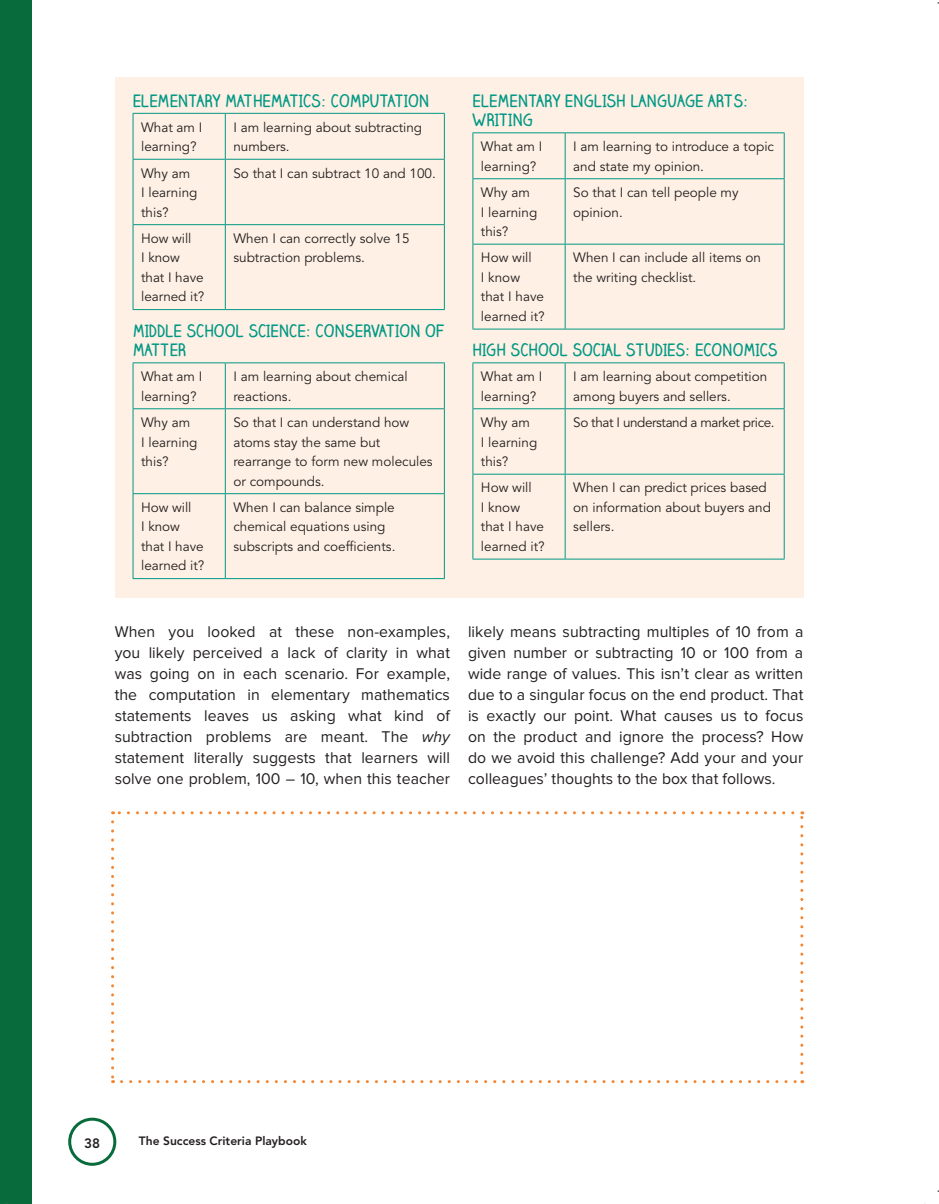
<style>
.page{position:relative;width:939px;height:1204px;background:#fff}
.page>*{position:absolute;margin:0;border:0;box-sizing:border-box;transform-origin:0 0}
.t1{font:700 16.5px/19.5px "Claire Hand";color:#009885}
.t2{font:16.2px/21px "Proxima Nova";letter-spacing:.005em;color:#231f20;text-align:justify}
.t3{font:13.5px/19.5px "Avenir LT Std";color:#231f20}
.t4{font:13.5px "Avenir LT Std";letter-spacing:-.03em;color:#231f20}
.t5{font:800 13.5px "Avenir LT Std";color:#231f20}
.t6{font:800 12px "Avenir LT Std";color:#231f20}
.s1{font-style:italic}
</style>
<div class="page">
<div style="left:68px;top:1117px;width:48px;height:49px;border:3px solid #086b3c;border-radius:50%"></div>
<div style="left:0;top:0;width:32px;height:1204px;background:#086b3c"></div>
<svg style="left:111px;top:822px;width:3px;height:261px"></svg>
<svg style="left:121px;top:1080px;width:682px;height:3px"></svg>
<svg style="left:800px;top:811px;width:3px;height:261px"></svg>
<svg style="left:113px;top:811px;width:680px;height:3px"></svg>
<div style="left:115px;top:77px;width:688px;height:520px;background:#fef0e4"></div>
<hr style="left:133px;top:113px;width:92px;height:1px;background:#009885">
<hr style="left:133px;top:114px;width:1px;height:45px;background:#009885">
<hr style="left:225px;top:113px;width:220px;height:1px;background:#009885">
<hr style="left:225px;top:114px;width:1px;height:45px;background:#009885">
<hr style="left:444px;top:114px;width:1px;height:45px;background:#009885">
<hr style="left:133px;top:159px;width:92px;height:1px;background:#009885">
<hr style="left:133px;top:160px;width:1px;height:64px;background:#009885">
<hr style="left:225px;top:159px;width:220px;height:1px;background:#009885">
<hr style="left:225px;top:160px;width:1px;height:64px;background:#009885">
<hr style="left:444px;top:160px;width:1px;height:64px;background:#009885">
<hr style="left:133px;top:224px;width:92px;height:1px;background:#009885">
<hr style="left:133px;top:225px;width:1px;height:84px;background:#009885">
<hr style="left:225px;top:224px;width:220px;height:1px;background:#009885">
<hr style="left:225px;top:225px;width:1px;height:84px;background:#009885">
<hr style="left:444px;top:225px;width:1px;height:84px;background:#009885">
<hr style="left:133px;top:309px;width:92px;height:1px;background:#009885">
<hr style="left:225px;top:309px;width:220px;height:1px;background:#009885">
<hr style="left:133px;top:362px;width:92px;height:1px;background:#009885">
<hr style="left:133px;top:363px;width:1px;height:45px;background:#009885">
<hr style="left:225px;top:362px;width:220px;height:1px;background:#009885">
<hr style="left:225px;top:363px;width:1px;height:45px;background:#009885">
<hr style="left:444px;top:363px;width:1px;height:45px;background:#009885">
<hr style="left:133px;top:408px;width:92px;height:1px;background:#009885">
<hr style="left:133px;top:409px;width:1px;height:84px;background:#009885">
<hr style="left:225px;top:408px;width:220px;height:1px;background:#009885">
<hr style="left:225px;top:409px;width:1px;height:84px;background:#009885">
<hr style="left:444px;top:409px;width:1px;height:84px;background:#009885">
<hr style="left:133px;top:493px;width:92px;height:1px;background:#009885">
<hr style="left:133px;top:494px;width:1px;height:84px;background:#009885">
<hr style="left:225px;top:493px;width:220px;height:1px;background:#009885">
<hr style="left:225px;top:494px;width:1px;height:84px;background:#009885">
<hr style="left:444px;top:494px;width:1px;height:84px;background:#009885">
<hr style="left:133px;top:578px;width:92px;height:1px;background:#009885">
<hr style="left:225px;top:578px;width:220px;height:1px;background:#009885">
<hr style="left:472px;top:132px;width:93px;height:1px;background:#009885">
<hr style="left:472px;top:133px;width:1px;height:45px;background:#009885">
<hr style="left:565px;top:132px;width:219px;height:1px;background:#009885">
<hr style="left:565px;top:133px;width:1px;height:45px;background:#009885">
<hr style="left:784px;top:133px;width:1px;height:45px;background:#009885">
<hr style="left:472px;top:178px;width:93px;height:1px;background:#009885">
<hr style="left:472px;top:179px;width:1px;height:65px;background:#009885">
<hr style="left:565px;top:178px;width:219px;height:1px;background:#009885">
<hr style="left:565px;top:179px;width:1px;height:65px;background:#009885">
<hr style="left:784px;top:179px;width:1px;height:65px;background:#009885">
<hr style="left:472px;top:244px;width:93px;height:1px;background:#009885">
<hr style="left:472px;top:244px;width:1px;height:85px;background:#009885">
<hr style="left:565px;top:244px;width:219px;height:1px;background:#009885">
<hr style="left:565px;top:244px;width:1px;height:85px;background:#009885">
<hr style="left:784px;top:244px;width:1px;height:85px;background:#009885">
<hr style="left:472px;top:329px;width:93px;height:1px;background:#009885">
<hr style="left:565px;top:329px;width:219px;height:1px;background:#009885">
<hr style="left:472px;top:362px;width:93px;height:1px;background:#009885">
<hr style="left:472px;top:363px;width:1px;height:45px;background:#009885">
<hr style="left:565px;top:362px;width:219px;height:1px;background:#009885">
<hr style="left:565px;top:363px;width:1px;height:45px;background:#009885">
<hr style="left:784px;top:363px;width:1px;height:45px;background:#009885">
<hr style="left:472px;top:408px;width:93px;height:1px;background:#009885">
<hr style="left:472px;top:409px;width:1px;height:65px;background:#009885">
<hr style="left:565px;top:408px;width:219px;height:1px;background:#009885">
<hr style="left:565px;top:409px;width:1px;height:65px;background:#009885">
<hr style="left:784px;top:409px;width:1px;height:65px;background:#009885">
<hr style="left:472px;top:474px;width:93px;height:1px;background:#009885">
<hr style="left:472px;top:474px;width:1px;height:85px;background:#009885">
<hr style="left:565px;top:474px;width:219px;height:1px;background:#009885">
<hr style="left:565px;top:474px;width:1px;height:85px;background:#009885">
<hr style="left:784px;top:474px;width:1px;height:85px;background:#009885">
<hr style="left:472px;top:559px;width:93px;height:1px;background:#009885">
<hr style="left:565px;top:559px;width:219px;height:1px;background:#009885">
<p class="t1" style="left:133px;top:91px;width:298px">ELEMENTARY MATHEMATICS: COMPUTATION</p>
<p class="t3" style="left:141px;top:118px;width:63px">What am I learning?</p>
<p class="t3" style="left:233px;top:118px;width:190px">I am learning about subtracting numbers.</p>
<p class="t3" style="left:141px;top:164px;width:58px">Why am<br>I learning this?</p>
<p class="t3" style="left:233px;top:163px;width:204px">So that I can subtract 10 and 100.</p>
<p class="t3" style="left:141px;top:229px;width:65px">How will<br>I know that I have learned it?</p>
<p class="t3" style="left:233px;top:229px;width:178px">When I can correctly solve 15 subtraction problems.</p>
<p class="t1" style="left:133px;top:321px;width:313px">MIDDLE SCHOOL SCIENCE: CONSERVATION OF<br>MATTER</p>
<p class="t3" style="left:141px;top:367px;width:63px">What am I learning?</p>
<p class="t3" style="left:233px;top:367px;width:176px">I am learning about chemical reactions.</p>
<p class="t3" style="left:141px;top:413px;width:58px">Why am<br>I learning this?</p>
<p class="t3" style="left:233px;top:413px;width:201px">So that I can understand how atoms stay the same but rearrange to form new molecules or compounds.</p>
<p class="t3" style="left:141px;top:498px;width:65px">How will<br>I know that I have learned it?</p>
<p class="t3" style="left:233px;top:498px;width:163px">When I can balance simple chemical equations using subscripts and coefficients.</p>
<p class="t1" style="left:472px;top:91px;width:277px">ELEMENTARY ENGLISH LANGUAGE ARTS:<br>WRITING</p>
<p class="t3" style="left:481px;top:137px;width:63px">What am I learning?</p>
<p class="t3" style="left:573px;top:137px;width:202px">I am learning to introduce a topic and state my opinion.</p>
<p class="t3" style="left:481px;top:183px;width:58px">Why am<br>I learning this?</p>
<p class="t3" style="left:573px;top:183px;width:167px">So that I can tell people my opinion.</p>
<p class="t3" style="left:481px;top:248px;width:65px">How will<br>I know that I have learned it?</p>
<p class="t3" style="left:573px;top:248px;width:189px">When I can include all items on the writing checklist.</p>
<p class="t1" style="left:472px;top:340px;width:307px">HIGH SCHOOL SOCIAL STUDIES: ECONOMICS</p>
<p class="t3" style="left:481px;top:367px;width:63px">What am I learning?</p>
<p class="t3" style="left:573px;top:367px;width:196px">I am learning about competition among buyers and sellers.</p>
<p class="t3" style="left:481px;top:413px;width:58px">Why am<br>I learning this?</p>
<p class="t4" style="left:573px;top:415px;width:203px">So that I understand a market price.</p>
<p class="t3" style="left:481px;top:478px;width:65px">How will<br>I know that I have learned it?</p>
<p class="t3" style="left:573px;top:478px;width:199px">When I can predict prices based on information about buyers and sellers.</p>
<p class="t2" style="left:115px;top:621px;width:337px">When you looked at these non-examples, you likely perceived a lack of clarity in what was going on in each scenario. For example, the computation in elementary mathematics statements leaves us asking what kind of subtraction problems are meant. The <span class="s1">why </span>statement literally suggests that learners will solve one problem, 100 – 10, when this teacher</p>
<p class="t2" style="left:468px;top:621px;width:337px">likely means subtracting multiples of 10 from a given number or subtracting 10 or 100 from a wide range of values. This isn’t clear as written due to a singular focus on the end product. That is exactly our point. What causes us to focus on the product and ignore the process? How do we avoid this challenge? Add your and your colleagues’ thoughts to the box that follows.</p>
<p class="t5" style="left:84px;top:1135px;width:17px">38</p>
<p class="t6" style="left:139px;top:1134px;width:169px">The Success Criteria Playbook</p>
</div>
